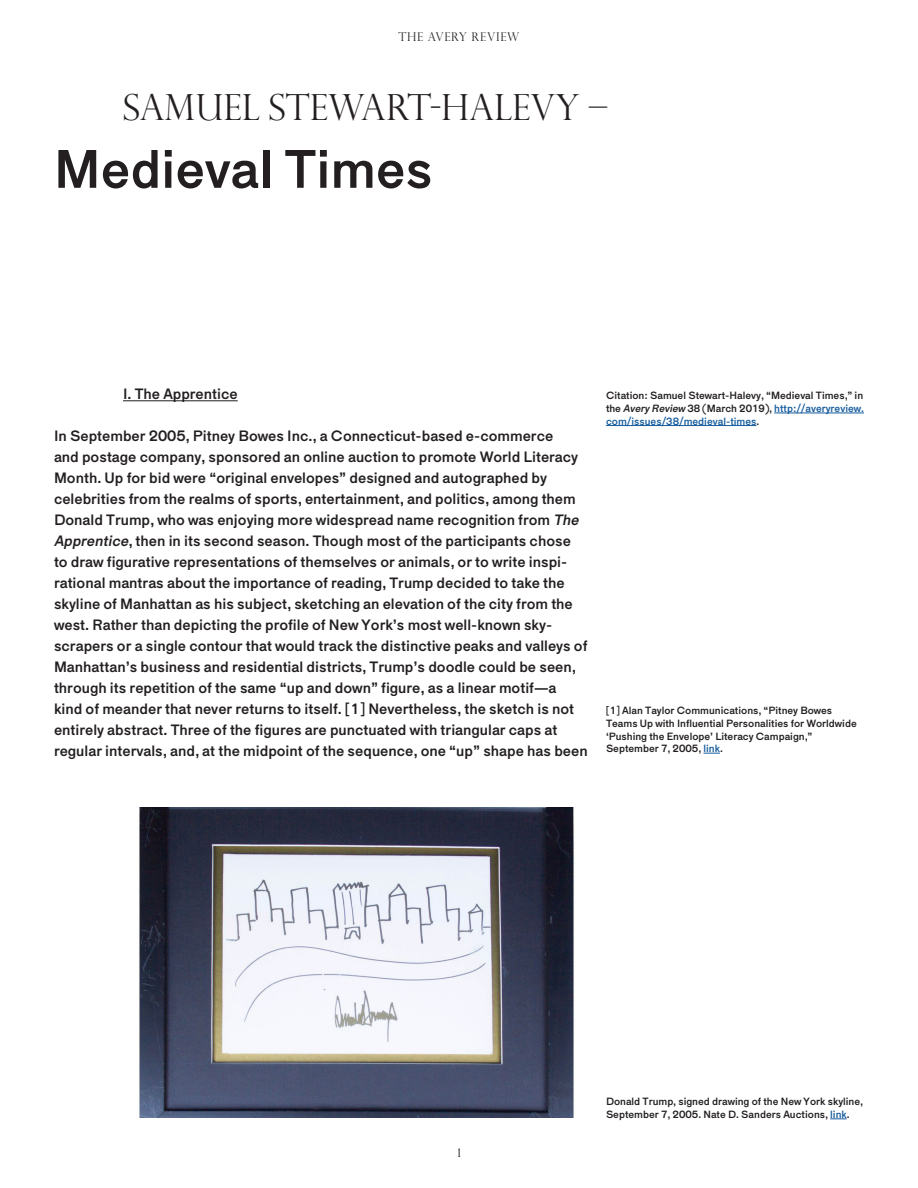
<style>
.page{position:relative;width:918px;height:1188px;background:#fff}
.page>*{position:absolute;margin:0;border:0;box-sizing:border-box;transform-origin:0 0}
.Article_Title{font:54px "Maria Pro";color:#231f20}
.Author_Name{font:300 36px "Perpetua Titling MT Std";color:#231f20}
.Main_Paragraph{font:15px/21px "Maria Pro";color:#231f20}
.t1{font:300 12px "Perpetua Titling MT Std";letter-spacing:.06em;color:#231f20}
.Footnotes{font:10.5px/12.6px "Maria Pro";color:#231f20;text-align:justify}
.Captions{font:10.5px/12.6px "Maria Pro";color:#231f20}
.s1{font-style:italic}
.s2{color:#175d9e}
</style>
<div class="page">
<hr style="left:123px;top:400px;width:115px;height:1px;background:#231f20">
<hr style="left:774px;top:413px;width:90px;height:1px;background:#175d9e">
<hr style="left:606px;top:425px;width:150px;height:1px;background:#175d9e">
<svg style="left:703px;top:753px;width:17px;height:1px"></svg>
<svg style="left:830px;top:1119px;width:17px;height:1px"></svg>
<img style="left:139px;top:808px;width:435px;height:310px">
<p class="t1" style="left:399px;top:30px;width:122px">THE AVERY REVIEW</p>
<p class="Author_Name" style="left:123px;top:85px;width:486px">SAMUEL STEWART-HALEVY –</p>
<p class="Article_Title" style="left:54px;top:136px;width:380px">Medieval Times</p>
<p class="Main_Paragraph" style="left:123px;top:384px;width:116px">I. The Apprentice</p>
<p class="Main_Paragraph" style="left:54px;top:426px;width:535px">In September 2005, Pitney Bowes Inc., a Connecticut-based e-commerce<br>and postage company, sponsored an online auction to promote World Literacy Month. Up for bid were “original envelopes” designed and autographed by celebrities from the realms of sports, entertainment, and politics, among them Donald Trump, who was enjoying more widespread name recognition from <span class="s1">The Apprentice</span>, then in its second season. Though most of the participants chose to draw figurative representations of themselves or animals, or to write inspi&shy;rational mantras about the importance of reading, Trump decided to take the skyline of Manhattan as his subject, sketching an elevation of the city from the west. Rather than depicting the profile of New York’s most well-known sky&shy;scrapers or a single contour that would track the distinctive peaks and valleys of Manhattan’s business and residential districts, Trump’s doodle could be seen, through its repetition of the same “up and down” figure, as a linear motif—a kind of meander that never returns to itself. [1] Nevertheless, the sketch is not entirely abstract. Three of the figures are punctuated with triangular caps at regular intervals, and, at the midpoint of the sequence, one “up” shape has been</p>
<p class="Footnotes" style="left:606px;top:389px;width:260px">Citation: Samuel Stewart-Halevy, “Medieval Times,” in the <span class="s1">Avery Review</span> 38 (March 2019), <span class="s2">http://averyreview. com/issues/38/medieval-times</span>.</p>
<p class="Footnotes" style="left:606px;top:704px;width:252px;text-align:left">[1] Alan Taylor Communications, “Pitney Bowes Teams Up with Influential Personalities for Worldwide ‘Pushing the Envelope’ Literacy Campaign,” September 7, 2005, <span class="s2">link</span>.</p>
<p class="t1" style="left:458px;top:1146px;width:5px">1</p>
<p class="Captions" style="left:606px;top:1095px;width:259px">Donald Trump, signed drawing of the New York skyline,<br>September 7, 2005. Nate D. Sanders Auctions, <span class="s2">link</span>.</p>
</div>
